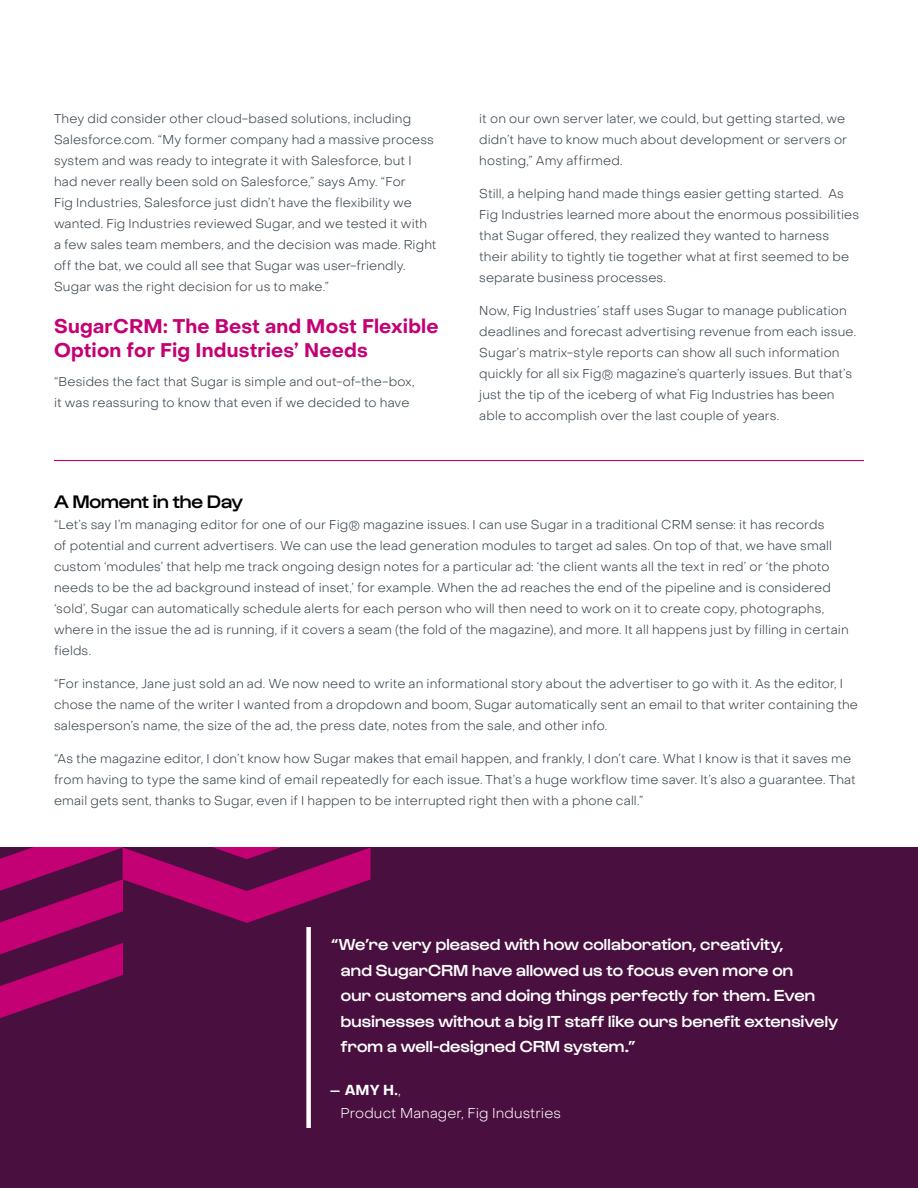
<style>
.page{position:relative;width:918px;height:1188px;background:#fff}
.page>*{position:absolute;margin:0;border:0;box-sizing:border-box;transform-origin:0 0}
.Body_-_Headline{font:700 19.5px/24px "Object Sans";letter-spacing:.01em;color:#c40075}
.Body_-_Subhead{font:500 18.75px "Gustavo";letter-spacing:-.005em;color:#000}
.Pull_Quote_-_Quote{font:500 16.5px/25.5px "Gustavo";letter-spacing:.01em;color:#fff}
.Pull_Quote_-_Attribute{font:300 14.25px/22.5px "Object Sans";letter-spacing:.01em;color:#fff}
.Body_-_Body{font:300 12.75px/21px "Object Sans";letter-spacing:.01em;color:#333f48}
.s1{font-weight:700;font-size:12px}
.s2{font-weight:700}
</style>
<div class="page">
<div style="left:0;top:848px;width:918px;height:340px;background:#490f3f"></div>
<svg style="left:0;top:848px;width:371px;height:170px"></svg>
<div style="left:306px;top:927px;width:5px;height:201px;background:#fff"></div>
<hr style="left:54px;top:460px;width:810px;height:1px;background:#c40075">
<p class="Body_-_Body" style="left:54px;top:108px;width:384px">They did consider other cloud-based solutions, including Salesforce.com. “My former company had a massive process system and was ready to integrate it with Salesforce, but I had never really been sold on Salesforce,” says Amy. “For<br>Fig Industries, Salesforce just didn’t have the flexibility we wanted. Fig Industries reviewed Sugar, and we tested it with a few sales team members, and the decision was made. Right off the bat, we could all see that Sugar was user-friendly.<br>Sugar was the right decision for us to make.”</p>
<p class="Body_-_Headline" style="left:54px;top:315px;width:386px">SugarCRM: The Best and Most Flexible<br>Option for Fig Industries’ Needs</p>
<p class="Body_-_Body" style="left:54px;top:371px;width:362px">“Besides the fact that Sugar is simple and out-of-the-box, it was reassuring to know that even if we decided to have</p>
<p class="Body_-_Body" style="left:479px;top:108px;width:369px">it on our own server later, we could, but getting started, we didn’t have to know much about development or servers or hosting,” Amy affirmed.</p>
<p class="Body_-_Body" style="left:479px;top:183px;width:381px">Still, a helping hand made things easier getting started. As Fig Industries learned more about the enormous possibilities that Sugar offered, they realized they wanted to harness their ability to tightly tie together what at first seemed to be separate business processes.</p>
<p class="Body_-_Body" style="left:479px;top:300px;width:378px">Now, Fig Industries’ staff uses Sugar to manage publication deadlines and forecast advertising revenue from each issue.<br>Sugar’s matrix-style reports can show all such information quickly for all six Fig® magazine’s quarterly issues. But that’s just the tip of the iceberg of what Fig Industries has been able to accomplish over the last couple of years.</p>
<p class="Body_-_Subhead" style="left:54px;top:490px;width:191px">A Moment in the Day</p>
<p class="Body_-_Body" style="left:54px;top:514px;width:796px">“Let’s say I’m managing editor for one of our Fig® magazine issues. I can use Sugar in a traditional CRM sense: it has records<br>of potential and current advertisers. We can use the lead generation modules to target ad sales. On top of that, we have small custom ‘modules’ that help me track ongoing design notes for a particular ad: ‘the client wants all the text in red’ or ‘the photo needs to be the ad background instead of inset,’ for example. When the ad reaches the end of the pipeline and is considered ‘sold’, Sugar can automatically schedule alerts for each person who will then need to work on it to create copy, photographs, where in the issue the ad is running, if it covers a seam (the fold of the magazine), and more. It all happens just by filling in certain fields.</p>
<p class="Body_-_Body" style="left:54px;top:673px;width:805px">“For instance, Jane just sold an ad. We now need to write an informational story about the advertiser to go with it. As the editor, I chose the name of the writer I wanted from a dropdown and boom, Sugar automatically sent an email to that writer containing the salesperson’s name, the size of the ad, the press date, notes from the sale, and other info.</p>
<p class="Body_-_Body" style="left:54px;top:748px;width:803px">“As the magazine editor, I don’t know how Sugar makes that email happen, and frankly, I don’t care. What I know is that it saves me from having to type the same kind of email repeatedly for each issue. That’s a huge workflow time saver. It’s also a guarantee. That email gets sent, thanks to Sugar, even if I happen to be interrupted right then with a phone call.”</p>
<p class="Pull_Quote_-_Quote" style="left:341px;top:933px;width:499px;text-indent:-10px">“We’re very pleased with how collaboration, creativity,<br>and SugarCRM have allowed us to focus even more on<br>our customers and doing things perfectly for them. Even businesses without a big IT staff like ours benefit extensively from a well-designed CRM system.”</p>
<p class="Pull_Quote_-_Attribute" style="left:341px;top:1079px;width:222px;text-indent:-10px"><span class="s1">—</span> <span class="s2">AMY H.</span>,<br>Product Manager, Fig Industries</p>
</div>
